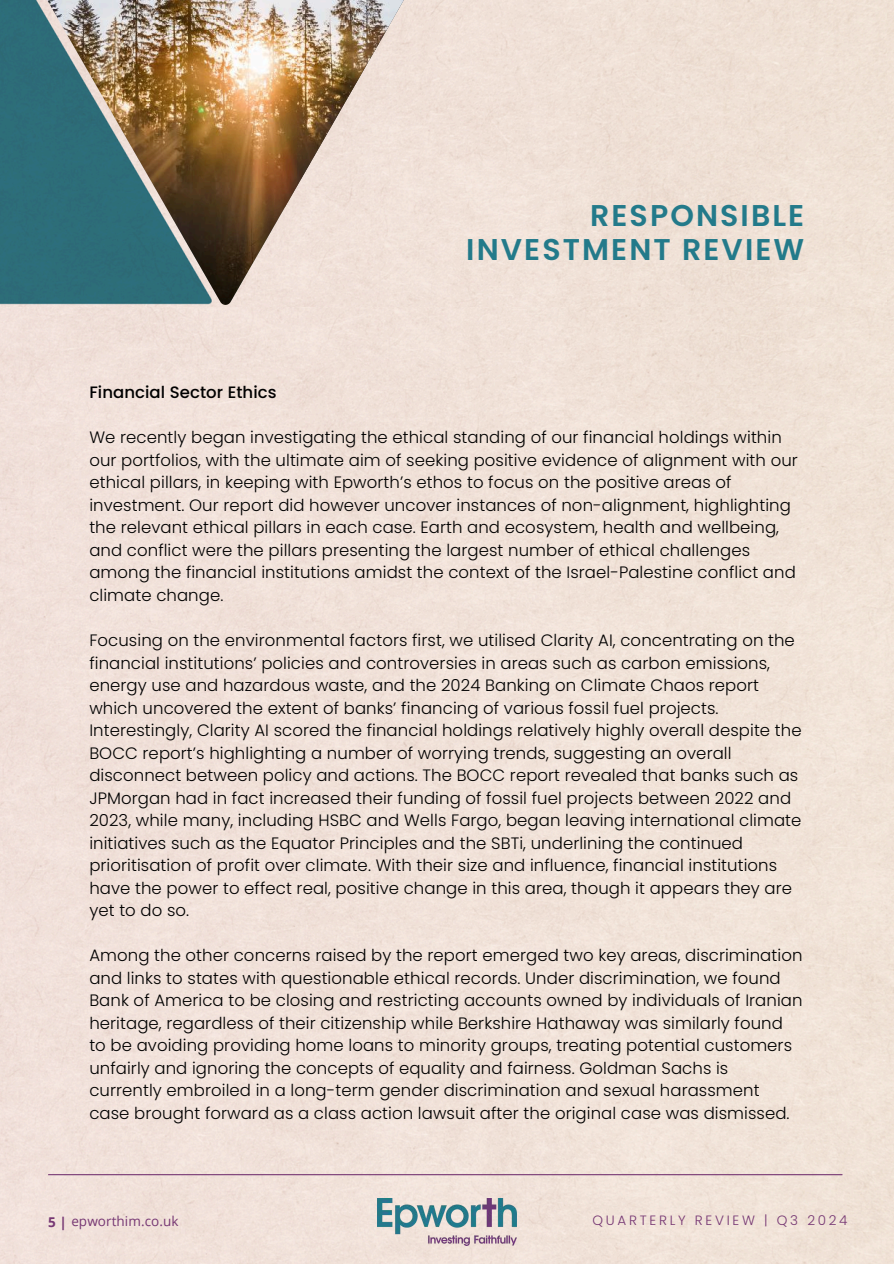
<style>
.page{position:relative;width:894px;height:1264px;background:#fff}
.page>*{position:absolute;margin:0;border:0;box-sizing:border-box;transform-origin:0 0}
.t1{font:600 30px/34.8px "Poppins";letter-spacing:.07em;color:#237a8a;text-align:right}
.t2{font:300 16.5px/22.5px "Poppins";letter-spacing:.005em;color:#000}
.t3{font:500 16.5px "Poppins";letter-spacing:.005em;color:#000}
.t4{font:300 13.5px "Poppins";letter-spacing:.2em;color:#763773}
.t5{font:13.5px "Open Sans";letter-spacing:.005em;color:#763773}
.s1{font-weight:700}
</style>
<div class="page">
<div style="left:0;top:0;width:893px;height:1263px;background:#f0e1d9"></div>
<div style="left:0;top:0;width:886px;height:306px;background:#f0e1d6"></div>
<img style="left:377px;top:1197px;width:139px;height:48px">
<hr style="left:48px;top:1174px;width:794px;height:1px;background:#763773">
<img style="left:0;top:0;width:488px;height:305px">
<p class="t1" style="left:466px;top:198px;width:339px">RESPONSIBLE<br>INVESTMENT REVIEW</p>
<p class="t3" style="left:89px;top:381px;width:189px">Financial Sector Ethics</p>
<p class="t2" style="left:89px;top:426px;width:709px">We recently began investigating the ethical standing of our financial holdings within our portfolios, with the ultimate aim of seeking positive evidence of alignment with our ethical pillars, in keeping with Epworth’s ethos to focus on the positive areas of investment. Our report did however uncover instances of non-alignment, highlighting the relevant ethical pillars in each case. Earth and ecosystem, health and wellbeing, and conflict were the pillars presenting the largest number of ethical challenges among the financial institutions amidst the context of the Israel-Palestine conflict and climate change.</p>
<p class="t2" style="left:89px;top:629px;width:713px">Focusing on the environmental factors first, we utilised Clarity AI, concentrating on the financial institutions’ policies and controversies in areas such as carbon emissions, energy use and hazardous waste, and the 2024 Banking on Climate Chaos report which uncovered the extent of banks’ financing of various fossil fuel projects.<br>Interestingly, Clarity AI scored the financial holdings relatively highly overall despite the BOCC report’s highlighting a number of worrying trends, suggesting an overall disconnect between policy and actions. The BOCC report revealed that banks such as JPMorgan had in fact increased their funding of fossil fuel projects between 2022 and 2023, while many, including HSBC and Wells Fargo, began leaving international climate initiatives such as the Equator Principles and the SBTi, underlining the continued prioritisation of profit over climate. With their size and influence, financial institutions have the power to effect real, positive change in this area, though it appears they are yet to do so.</p>
<h1 class="t2" style="left:89px;top:944px;width:714px">Among the other concerns raised by the report emerged two key areas, discrimination and links to states with questionable ethical records. Under discrimination, we found Bank of America to be closing and restricting accounts owned by individuals of Iranian heritage, regardless of their citizenship while Berkshire Hathaway was similarly found to be avoiding providing home loans to minority groups, treating potential customers unfairly and ignoring the concepts of equality and fairness. Goldman Sachs is currently embroiled in a long-term gender discrimination and sexual harassment case brought forward as a class action lawsuit after the original case was dismissed.</h1>
<h3 class="t5" style="left:48px;top:1211px;width:132px"><span class="s1">5 |</span> epworthim.co.uk</h3>
<h3 class="t4" style="left:592px;top:1210px;width:256px">QUARTERLY REVIEW | Q3 2024</h3>
</div>
